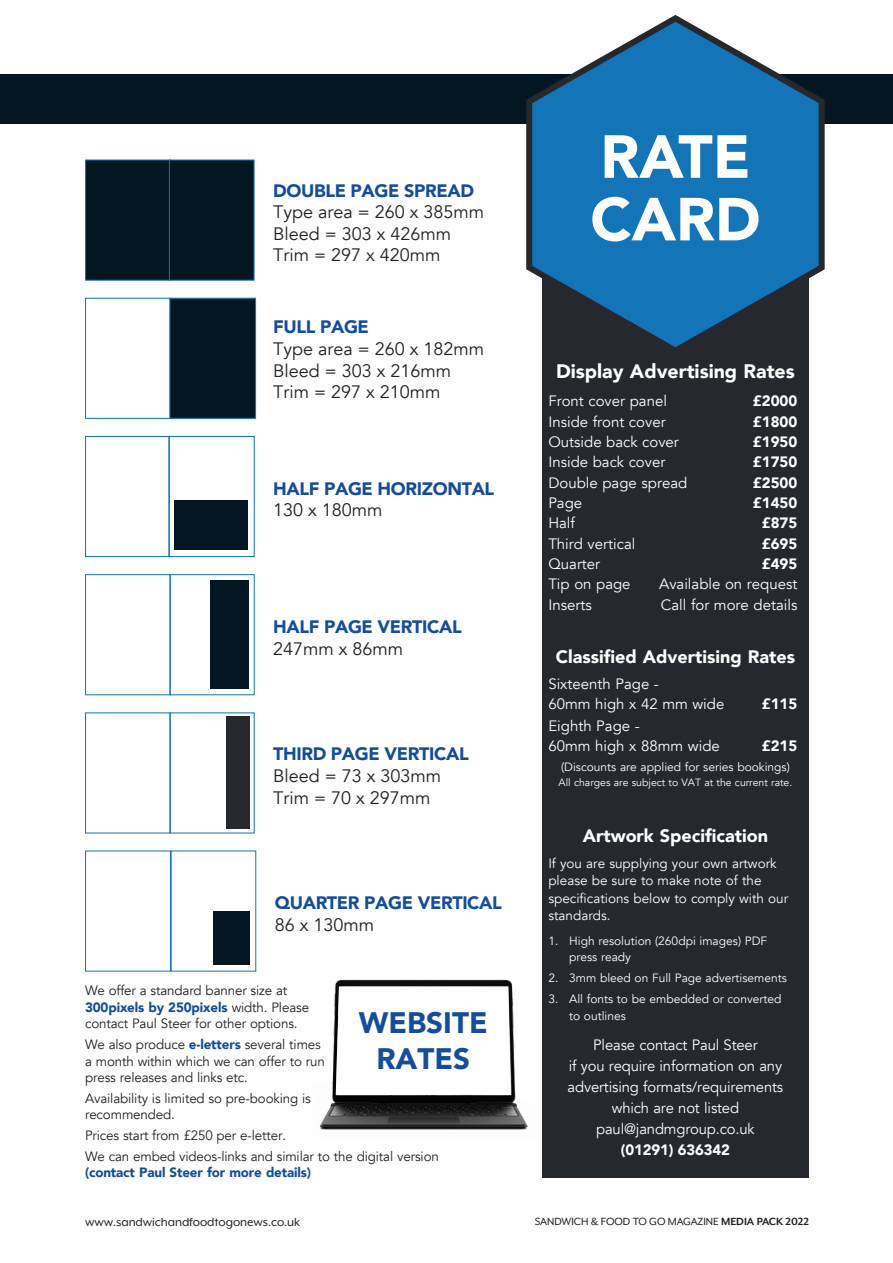
<style>
.page{position:relative;width:893px;height:1263px;background:#fff}
.page>*{position:absolute;margin:0;border:0;box-sizing:border-box;transform-origin:0 0}
.t1{font:900 60.15px "Avenir";color:#fff}
.t2{font:900 29.55px/35.5px "Avenir";color:#144d99;text-align:center}
._07_Sub_Heads{font:900 19.5px "Avenir";color:#fff}
.t3{font:18px "Avenir";color:#231f20}
.t4{font:900 18px "Avenir";letter-spacing:-.02em;color:#144d99}
._07_Sub_Heads-2{font:900 18px "Avenir";color:#fff}
._07_Sub_Heads-3{font:15px/20.4px "Avenir";color:#fff}
._07_Sub_Heads-4{font:900 15px "Avenir";color:#fff}
._07_Sub_Heads-5{font:13.5px/16.5px "Avenir";letter-spacing:-.01em;color:#231f20}
._04_Body{font:13.5px/17.4px "Avenir";color:#fff}
.t5{font:13.5px "Mr Eaves XL Mod OT";letter-spacing:-.005em;color:#231f20}
._04_Body-2{font:12px/15.9px "Avenir";color:#fff}
.t6{font:12px "Mr Eaves XL Mod OT";color:#231f20}
._07_Sub_Heads-6{font:12px "Avenir";color:#fff}
._07_Sub_Heads-7{font:10.5px "Avenir";color:#fff}
.s1{font-weight:900;color:#144d99}
.s2{font-weight:700}
</style>
<div class="page">
<div style="left:0;top:74px;width:893px;height:50px;background:#041621"></div>
<div style="left:85px;top:159px;width:86px;height:122px;background:#041621;border:1px solid #1474b8"></div>
<div style="left:169px;top:159px;width:86px;height:122px;background:#041621;border:1px solid #1474b8"></div>
<div style="left:85px;top:298px;width:86px;height:121px;background:#fff;border:1px solid #1474b8"></div>
<div style="left:169px;top:298px;width:87px;height:121px;background:#041621;border:1px solid #1474b8"></div>
<div style="left:85px;top:712px;width:86px;height:121px;border:1px solid #1474b8"></div>
<div style="left:169px;top:712px;width:86px;height:121px;border:1px solid #1474b8"></div>
<div style="left:227px;top:716px;width:23px;height:113px;background:#25292d"></div>
<div style="left:85px;top:436px;width:84px;height:121px;border:1px solid #1074bc"></div>
<div style="left:169px;top:436px;width:86px;height:121px;border:1px solid #1074bc"></div>
<div style="left:174px;top:500px;width:74px;height:50px;background:#041621"></div>
<div style="left:85px;top:574px;width:86px;height:121px;border:1px solid #1474b8"></div>
<div style="left:169px;top:574px;width:86px;height:121px;border:1px solid #1474b8"></div>
<div style="left:210px;top:580px;width:38px;height:108px;background:#041621"></div>
<div style="left:85px;top:850px;width:86px;height:122px;border:1px solid #1474b8"></div>
<div style="left:213px;top:911px;width:36px;height:54px;background:#041621"></div>
<div style="left:542px;top:158px;width:267px;height:1020px;background:#25292d"></div>
<svg style="left:526px;top:15px;width:299px;height:332px"></svg>
<img style="left:319px;top:979px;width:209px;height:151px">
<svg style="left:336px;top:987px;width:175px;height:108px"></svg>
<p class="t4" style="left:273px;top:175px;width:202px">DOUBLE PAGE SPREAD</p>
<p class="t3" style="left:273px;top:201px;width:213px">Type area = 260 x 385mm</p>
<p class="t3" style="left:273px;top:223px;width:180px">Bleed = 303 x 426mm</p>
<p class="t3" style="left:273px;top:245px;width:169px">Trim = 297 x 420mm</p>
<p class="t4" style="left:273px;top:312px;width:97px">FULL PAGE</p>
<p class="t3" style="left:273px;top:338px;width:213px">Type area = 260 x 182mm</p>
<p class="t3" style="left:273px;top:360px;width:180px">Bleed = 303 x 216mm</p>
<p class="t3" style="left:273px;top:381px;width:169px">Trim = 297 x 210mm</p>
<p class="t4" style="left:273px;top:473px;width:223px">HALF PAGE HORIZONTAL</p>
<p class="t3" style="left:273px;top:499px;width:111px">130 x 180mm</p>
<p class="t4" style="left:273px;top:611px;width:190px">HALF PAGE VERTICAL</p>
<p class="t3" style="left:273px;top:638px;width:132px">247mm x 86mm</p>
<p class="t4" style="left:273px;top:739px;width:197px">THIRD PAGE VERTICAL</p>
<p class="t3" style="left:273px;top:765px;width:170px">Bleed = 73 x 303mm</p>
<p class="t3" style="left:273px;top:787px;width:159px">Trim = 70 x 297mm</p>
<p class="t4" style="left:275px;top:888px;width:229px">QUARTER PAGE VERTICAL</p>
<p class="t3" style="left:275px;top:914px;width:101px">86 x 130mm</p>
<p class="_07_Sub_Heads-5" style="left:85px;top:983px;width:226px">We offer a standard banner size at<br><span class="s1">300pixels by 250pixels</span> width. Please contact Paul Steer for other options.</p>
<p class="_07_Sub_Heads-5" style="left:85px;top:1036px;width:241px">We also produce <span class="s1">e-letters</span> several times a month within which we can offer to run press releases and links etc.</p>
<p class="_07_Sub_Heads-5" style="left:85px;top:1090px;width:227px">Availability is limited so pre-booking is recommended.</p>
<p class="_07_Sub_Heads-5" style="left:85px;top:1127px;width:203px">Prices start from £250 per e-letter.</p>
<p class="_07_Sub_Heads-5" style="left:85px;top:1148px;width:355px">We can embed videos-links and similar to the digital version <span class="s1">(contact Paul Steer for more details)</span></p>
<p class="t2" style="left:359px;top:1004px;width:130px">WEBSITE<br>RATES</p>
<p class="t1" style="left:600px;top:105px;width:152px">RATE</p>
<p class="t1" style="left:590px;top:168px;width:172px">CARD</p>
<p class="_07_Sub_Heads" style="left:556px;top:354px;width:240px">Display Advertising Rates</p>
<p class="_07_Sub_Heads-3" style="left:548px;top:391px;width:120px">Front cover panel</p>
<p class="_07_Sub_Heads-4" style="left:753px;top:388px;width:46px">£2000</p>
<p class="_07_Sub_Heads-3" style="left:548px;top:412px;width:119px">Inside front cover</p>
<p class="_07_Sub_Heads-4" style="left:753px;top:409px;width:46px">£1800</p>
<p class="_07_Sub_Heads-3" style="left:548px;top:432px;width:132px">Outside back cover</p>
<p class="_07_Sub_Heads-4" style="left:753px;top:429px;width:46px">£1950</p>
<p class="_07_Sub_Heads-3" style="left:548px;top:452px;width:119px">Inside back cover</p>
<p class="_07_Sub_Heads-4" style="left:753px;top:449px;width:46px">£1750</p>
<p class="_07_Sub_Heads-3" style="left:548px;top:473px;width:140px">Double page spread</p>
<p class="_07_Sub_Heads-4" style="left:753px;top:470px;width:46px">£2500</p>
<p class="_07_Sub_Heads-3" style="left:548px;top:493px;width:35px">Page</p>
<p class="_07_Sub_Heads-4" style="left:753px;top:490px;width:46px">£1450</p>
<p class="_07_Sub_Heads-3" style="left:548px;top:513px;width:28px">Half</p>
<p class="_07_Sub_Heads-4" style="left:762px;top:510px;width:37px">£875</p>
<p class="_07_Sub_Heads-3" style="left:548px;top:534px;width:89px">Third vertical</p>
<p class="_07_Sub_Heads-4" style="left:762px;top:531px;width:37px">£695</p>
<p class="_07_Sub_Heads-3" style="left:548px;top:554px;width:53px">Quarter</p>
<p class="_07_Sub_Heads-4" style="left:762px;top:551px;width:37px">£495</p>
<p class="_07_Sub_Heads-3" style="left:548px;top:574px;width:84px">Tip on page</p>
<p class="_07_Sub_Heads-3" style="left:659px;top:574px;width:140px">Available on request</p>
<p class="_07_Sub_Heads-3" style="left:548px;top:595px;width:45px">Inserts</p>
<p class="_07_Sub_Heads-3" style="left:661px;top:595px;width:138px">Call for more details</p>
<p class="_07_Sub_Heads-2" style="left:556px;top:641px;width:241px">Classified Advertising Rates</p>
<p class="_07_Sub_Heads-3" style="left:548px;top:674px;width:112px">Sixteenth Page -</p>
<p class="_07_Sub_Heads-3" style="left:548px;top:694px;width:178px">60mm high x 42 mm wide</p>
<p class="_07_Sub_Heads-4" style="left:762px;top:691px;width:37px">£115</p>
<p class="_07_Sub_Heads-3" style="left:548px;top:715px;width:173px">Eighth Page -<br>60mm high x 88mm wide</p>
<p class="_07_Sub_Heads-4" style="left:762px;top:733px;width:37px">£215</p>
<p class="_07_Sub_Heads-6" style="left:561px;top:760px;width:230px">(Discounts are applied for series bookings)</p>
<p class="_07_Sub_Heads-7" style="left:559px;top:776px;width:235px">All charges are subject to VAT at the current rate.</p>
<p class="_07_Sub_Heads-2" style="left:583px;top:821px;width:187px">Artwork Specification</p>
<p class="_04_Body" style="left:548px;top:855px;width:230px">If you are supplying your own artwork</p>
<p class="_04_Body" style="left:548px;top:872px;width:241px">please be sure to make note of the specifications below to comply with our standards.</p>
<p class="_04_Body-2" style="left:569px;top:933px;width:200px;text-indent:-21px">1. High resolution (260dpi images) PDF press ready</p>
<p class="_04_Body-2" style="left:548px;top:970px;width:240px">2. 3mm bleed on Full Page advertisements</p>
<p class="_04_Body-2" style="left:569px;top:990px;width:214px;line-height:16.8px;text-indent:-21px">3. All fonts to be embedded or converted to outlines</p>
<p class="_07_Sub_Heads-3" style="left:593px;top:1035px;width:166px">Please contact Paul Steer</p>
<p class="_07_Sub_Heads-3" style="left:568px;top:1056px;width:217px;line-height:21px">if you require information on any advertising formats/requirements</p>
<p class="_07_Sub_Heads-3" style="left:612px;top:1098px;width:129px">which are not listed</p>
<p class="_07_Sub_Heads-3" style="left:596px;top:1119px;width:160px">paul@jandmgroup.co.uk</p>
<p class="_07_Sub_Heads-4" style="left:621px;top:1137px;width:110px">(01291) 636342</p>
<p class="t5" style="left:85px;top:1215px;width:217px">www.sandwichandfoodtogonews.co.uk</p>
<p class="t6" style="left:535px;top:1216px;width:276px">SANDWICH &amp; FOOD TO GO MAGAZINE <span class="s2">MEDIA PACK 2022</span></p>
</div>
